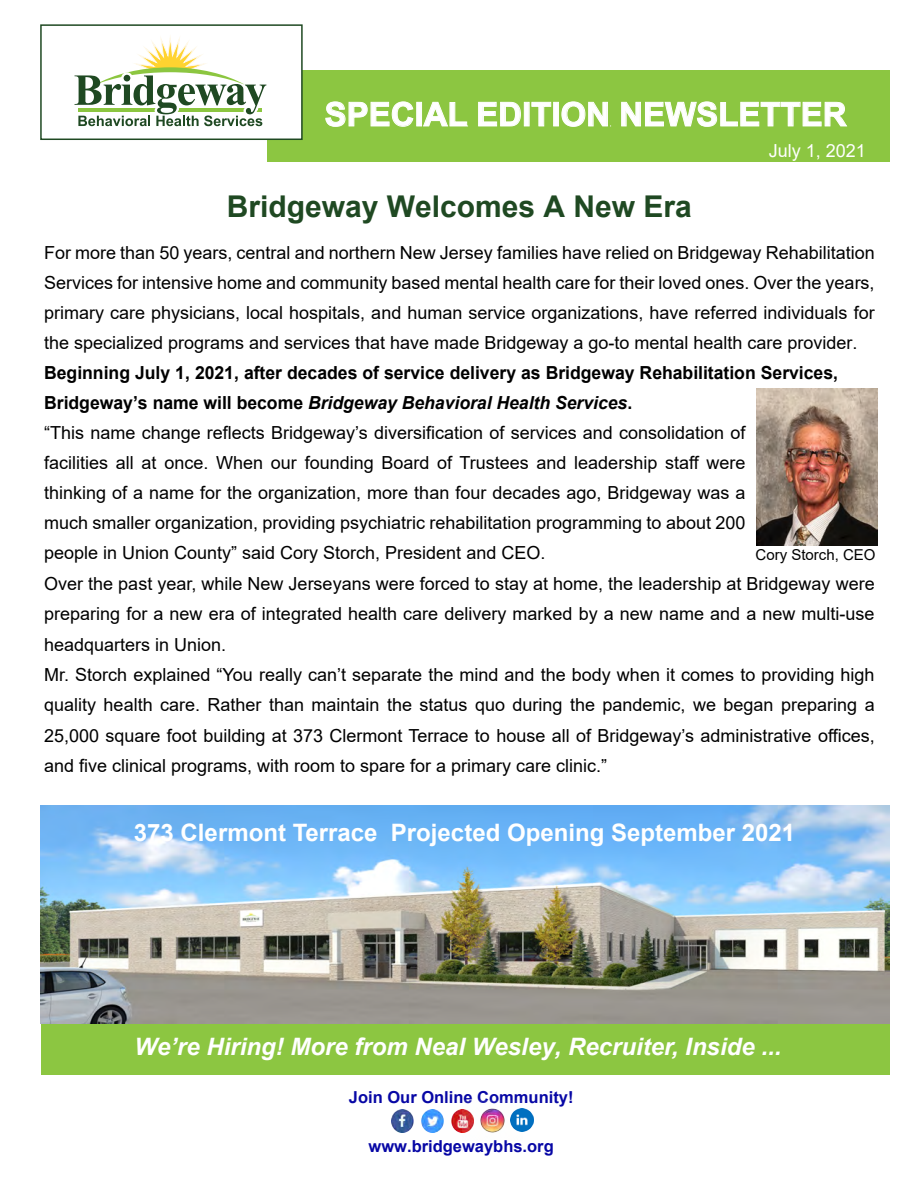
<style>
.page{position:relative;width:918px;height:1188px;background:#fff}
.page>*{position:absolute;margin:0;border:0;box-sizing:border-box;transform-origin:0 0}
.t1{font:700 33px "Arial";color:#fff}
.t2{font:700 30px "Arial";color:#1f4922}
.t3{font:italic 700 24px "Arial";color:#fff}
.t4{font:700 24px "Arial";color:#fff}
.t5{font:18px/30px "Arial";color:#000}
.t6{font:18px "Arial";color:#fff}
.t7{font:700 16.5px "Arial";color:#0707a5}
.t8{font:15px "Arial";color:#000}
.s1{font-weight:700}
.s2{font-weight:700;font-style:italic}
</style>
<div class="page">
<div style="left:267px;top:71px;width:623px;height:91px;background:#8cc641"></div>
<img style="left:391px;top:1110px;width:71px;height:23px">
<img style="left:462px;top:1108px;width:60px;height:25px">
<img style="left:511px;top:1109px;width:23px;height:23px">
<svg style="left:325px;top:101px;width:89px;height:26px"></svg>
<div style="left:416px;top:102px;width:6px;height:24px;border:1px solid #fff"></div>
<svg style="left:423px;top:101px;width:45px;height:26px"></svg>
<svg style="left:478px;top:102px;width:43px;height:25px"></svg>
<div style="left:524px;top:102px;width:5px;height:24px;border:1px solid #fff"></div>
<svg style="left:531px;top:102px;width:20px;height:25px"></svg>
<div style="left:553px;top:102px;width:6px;height:24px;border:1px solid #fff"></div>
<svg style="left:561px;top:101px;width:50px;height:26px"></svg>
<svg style="left:621px;top:101px;width:227px;height:26px"></svg>
<img style="left:756px;top:389px;width:122px;height:157px">
<img style="left:41px;top:805px;width:849px;height:219px">
<div style="left:40px;top:24px;width:263px;height:116px;background:#fff;border:2px solid #1f4922"></div>
<svg style="left:75px;top:37px;width:191px;height:89px"></svg>
<div style="left:41px;top:1024px;width:849px;height:50px;background:#8cc641"></div>
<h1 class="t1" style="left:325px;top:91px;width:523px">SPECIAL EDITION NEWSLETTER</h1>
<p class="t6" style="left:769px;top:138px;width:99px">July 1, 2021</p>
<h2 class="t2" style="left:227px;top:185px;width:467px">Bridgeway Welcomes A New Era</h2>
<p class="t5" style="left:44px;top:238px;width:832px;text-align:justify">For more than 50 years, central and northern New Jersey families have relied on Bridgeway Rehabilitation Services for intensive home and community based mental health care for their loved ones. Over the years, primary care physicians, local hospitals, and human service organizations, have referred individuals for the specialized programs and services that have made Bridgeway a go-to mental health care provider.</p>
<p class="t5" style="left:44px;top:358px;width:795px"><span class="s1">Beginning July 1, 2021, after decades of service delivery as Bridgeway Rehabilitation Services, Bridgeway’s name will become</span> <span class="s2">Bridgeway Behavioral Health Services</span><span class="s1">.<br></span>“This name change reflects Bridgeway’s diversification of services and consolidation of<br>facilities all at once. When our founding Board of Trustees and leadership staff were<br>thinking of a name for the organization, more than four decades ago, Bridgeway was a<br>much smaller organization, providing psychiatric rehabilitation programming to about 200</p>
<p class="t5" style="left:44px;top:538px;width:503px">people in Union County” said Cory Storch, President and CEO.</p>
<p class="t8" style="left:756px;top:544px;width:122px">Cory Storch, CEO</p>
<p class="t5" style="left:44px;top:568px;width:832px;line-height:30.5px">Over the past year, while New Jerseyans were forced to stay at home, the leadership at Bridgeway were preparing for a new era of integrated health care delivery marked by a new name and a new multi-use headquarters in Union.<br>Mr. Storch explained “You really can’t separate the mind and the body when it comes to providing high quality health care. Rather than maintain the status quo during the pandemic, we began preparing a 25,000 square foot building at 373 Clermont Terrace to house all of Bridgeway’s administrative offices, and five clinical programs, with room to spare for a primary care clinic.”</p>
<h3 class="t4" style="left:134px;top:816px;width:663px">373 Clermont Terrace Projected Opening September 2021</h3>
<h3 class="t3" style="left:135px;top:1030px;width:648px">We’re Hiring! More from Neal Wesley, Recruiter, Inside ...</h3>
<p class="t7" style="left:349px;top:1085px;width:226px">Join Our Online Community!</p>
<p class="t7" style="left:369px;top:1135px;width:187px">www.bridgewaybhs.org</p>
</div>
